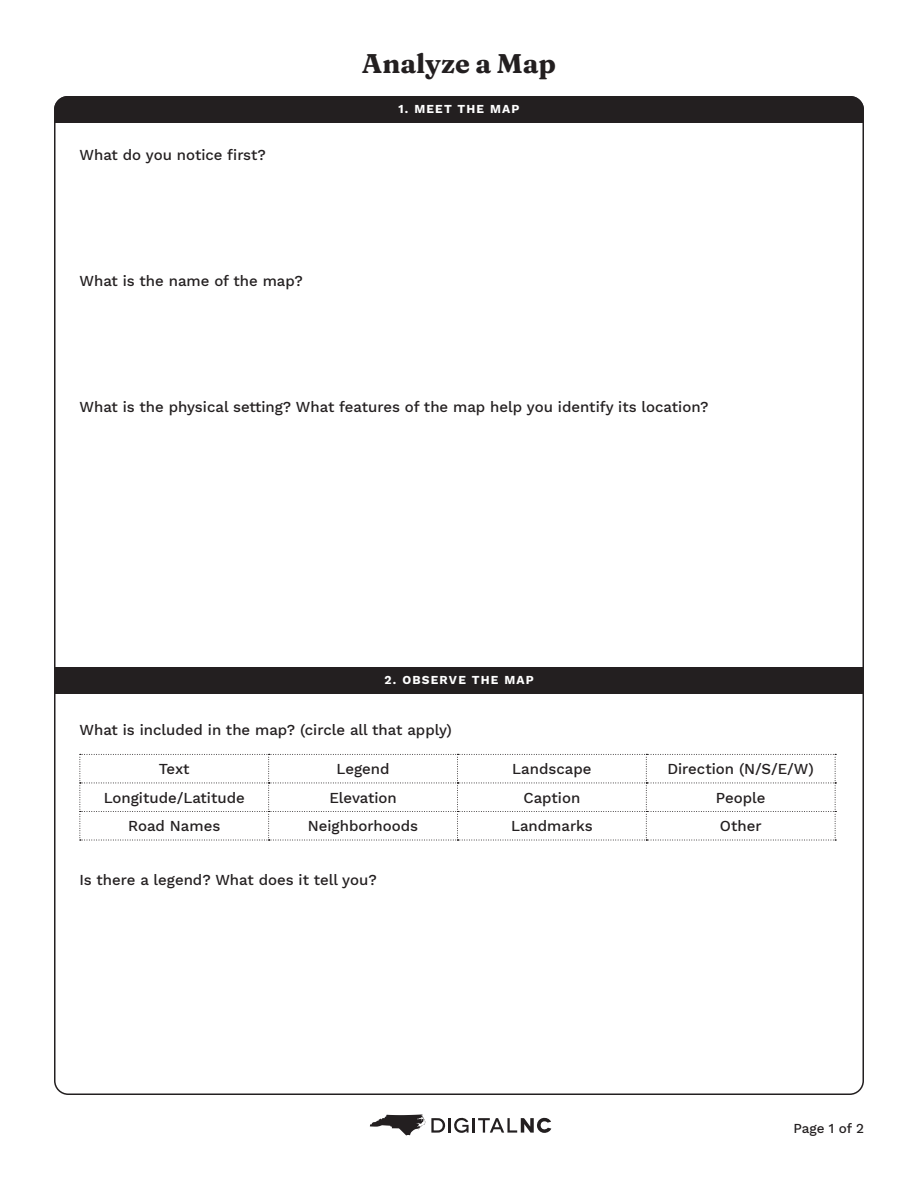
<style>
.page{position:relative;width:918px;height:1188px;background:#fff}
.page>*{position:absolute;margin:0;border:0;box-sizing:border-box;transform-origin:0 0}
.t1{font:900 27px "Fraunces 9 pt";color:#231f20}
.t2{font:500 15px "Work Sans";color:#231f20}
.t3{font:500 13.5px "Work Sans";color:#231f20}
.t4{font:700 12px "Work Sans";letter-spacing:.1em;color:#fff}
</style>
<div class="page">
<div style="left:54px;top:96px;width:810px;height:27px;background:#231f20"></div>
<div style="left:54px;top:667px;width:810px;height:27px;background:#231f20"></div>
<svg style="left:80px;top:754px;width:756px;height:87px"></svg>
<svg style="left:370px;top:1114px;width:55px;height:22px"></svg>
<svg style="left:431px;top:1117px;width:120px;height:16px"></svg>
<p class="t2" style="left:80px;top:143px;width:188px">What do you notice first?</p>
<p class="t2" style="left:80px;top:269px;width:225px">What is the name of the map?</p>
<p class="t1" style="left:362px;top:43px;width:196px">Analyze a Map</p>
<p class="t4" style="left:399px;top:100px;width:122px">1. MEET THE MAP</p>
<p class="t2" style="left:80px;top:395px;width:631px">What is the physical setting? What features of the map help you identify its location?</p>
<p class="t4" style="left:385px;top:671px;width:151px">2. OBSERVE THE MAP</p>
<p class="t2" style="left:80px;top:718px;width:374px">What is included in the map? (circle all that apply)</p>
<p class="t2" style="left:159px;top:758px;width:32px">Text</p>
<p class="t2" style="left:337px;top:758px;width:54px">Legend</p>
<p class="t2" style="left:512px;top:758px;width:81px">Landscape</p>
<p class="t2" style="left:667px;top:758px;width:148px">Direction (N/S/E/W)</p>
<p class="t2" style="left:104px;top:786px;width:142px">Longitude/Latitude</p>
<p class="t2" style="left:329px;top:786px;width:69px">Elevation</p>
<p class="t2" style="left:523px;top:786px;width:58px">Caption</p>
<p class="t2" style="left:716px;top:786px;width:51px">People</p>
<p class="t2" style="left:128px;top:815px;width:94px">Road Names</p>
<p class="t2" style="left:308px;top:815px;width:112px">Neighborhoods</p>
<p class="t2" style="left:511px;top:815px;width:83px">Landmarks</p>
<p class="t2" style="left:720px;top:815px;width:43px">Other</p>
<p class="t2" style="left:80px;top:869px;width:299px">Is there a legend? What does it tell you?</p>
<p class="t3" style="left:793px;top:1118px;width:72px">Page 1 of 2</p>
</div>
